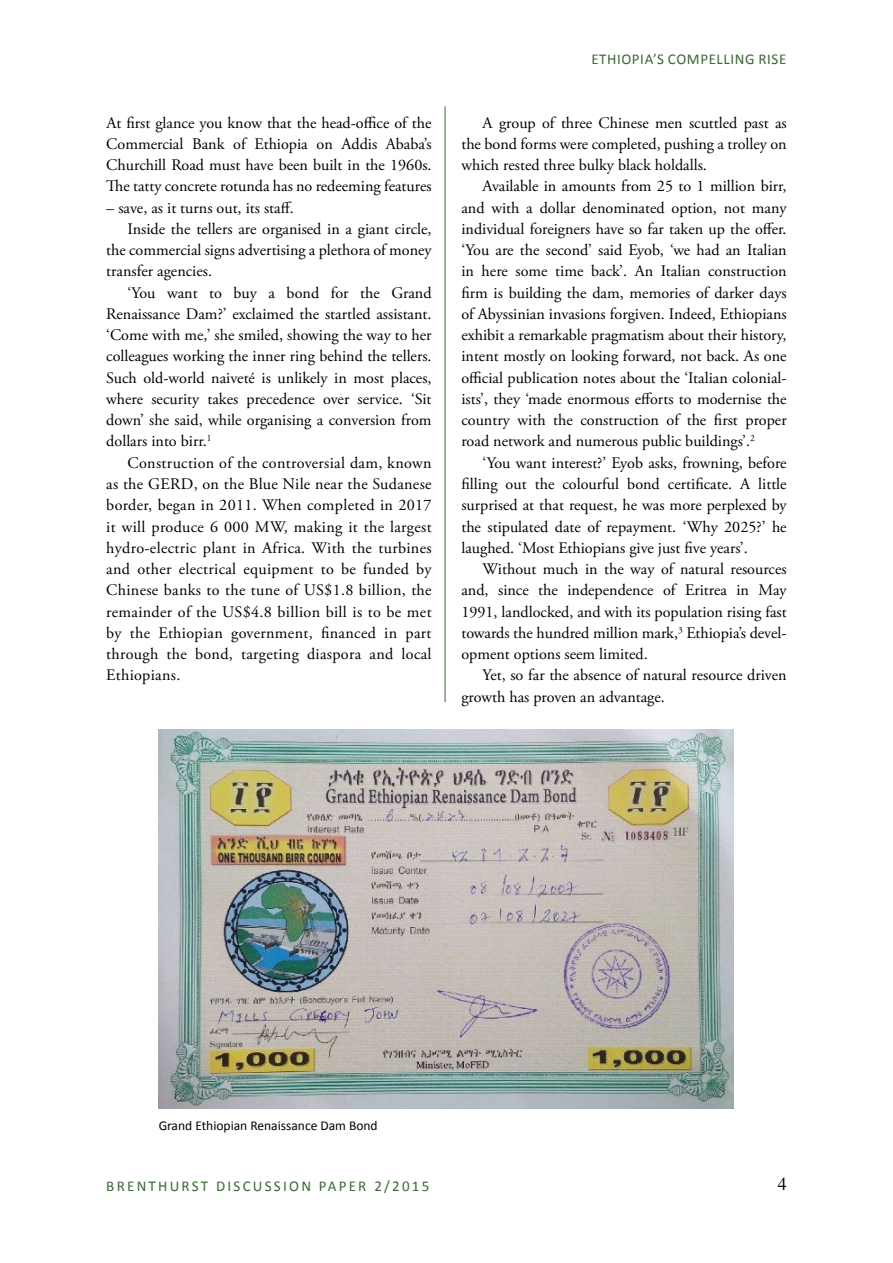
<style>
.page{position:relative;width:893px;height:1263px;background:#fff}
.page>*{position:absolute;margin:0;border:0;box-sizing:border-box;transform-origin:0 0}
.t1{font:18px "Times";color:#000}
.t2{font:16.2px/21.3px "Adobe Garamond Pro";color:#000;text-align:justify}
.t3{font:16.2px "Adobe Garamond Pro";letter-spacing:.02em;color:#000}
.t4{font:15px "Calibri";letter-spacing:.145em;color:#396834}
.t5{font:15px "Calibri";letter-spacing:.04em;color:#396834}
.t6{font:13.5px "Calibri";color:#000}
</style>
<div class="page">
<hr style="left:445px;top:106px;width:1px;height:596px;background:#396834">
<img style="left:159px;top:729px;width:575px;height:379px">
<p class="t2" style="left:106px;top:112px;width:327px">At first glance you know that the head-office of the Commercial Bank of Ethiopia on Addis Ababa’s Churchill Road must have been built in the 1960s.<br>The tatty concrete rotunda has no redeeming features</p>
<p class="t2" style="left:106px;top:197px;width:189px">– save, as it turns out, its staff.</p>
<p class="t2" style="left:128px;top:219px;width:305px">Inside the tellers are organised in a giant circle,</p>
<p class="t2" style="left:106px;top:240px;width:327px">the commercial signs advertising a plethora of money</p>
<p class="t2" style="left:106px;top:261px;width:107px">transfer agencies.</p>
<p class="t2" style="left:128px;top:282px;width:306px">‘You want to buy a bond for the Grand</p>
<p class="t2" style="left:106px;top:304px;width:327px">Renaissance Dam?’ exclaimed the startled assistant.</p>
<p class="t2" style="left:106px;top:325px;width:327px">‘Come with me,’ she smiled, showing the way to her</p>
<p class="t2" style="left:106px;top:346px;width:327px">colleagues working the inner ring behind the tellers.</p>
<p class="t2" style="left:106px;top:367px;width:327px">Such old-world naiveté is unlikely in most places,</p>
<p class="t2" style="left:106px;top:389px;width:327px">where security takes precedence over service. ‘Sit</p>
<p class="t2" style="left:106px;top:410px;width:327px">down’ she said, while organising a conversion from</p>
<p class="t2" style="left:106px;top:431px;width:107px">dollars into birr.<sup>1</sup></p>
<p class="t3" style="left:128px;top:453px;width:306px">Construction of the controversial dam, known</p>
<p class="t3" style="left:106px;top:474px;width:327px">as the GERD, on the Blue Nile near the Sudanese</p>
<p class="t3" style="left:106px;top:495px;width:327px">border, began in 2011. When completed in 2017</p>
<p class="t3" style="left:106px;top:517px;width:327px">it will produce 6 000 MW, making it the largest</p>
<p class="t3" style="left:106px;top:538px;width:327px">hydro-electric plant in Africa. With the turbines</p>
<p class="t3" style="left:106px;top:559px;width:327px">and other electrical equipment to be funded by</p>
<p class="t3" style="left:106px;top:580px;width:327px">Chinese banks to the tune of US$1.8 billion, the</p>
<p class="t3" style="left:106px;top:602px;width:327px">remainder of the US$4.8 billion bill is to be met</p>
<p class="t3" style="left:106px;top:623px;width:327px">by the Ethiopian government, financed in part</p>
<p class="t3" style="left:106px;top:644px;width:327px">through the bond, targeting diaspora and local</p>
<p class="t3" style="left:106px;top:665px;width:76px">Ethiopians.</p>
<p class="t5" style="left:591px;top:49px;width:196px">ETHIOPIA’S COMPELLING RISE</p>
<p class="t2" style="left:461px;top:112px;width:327px;text-indent:21px">A group of three Chinese men scuttled past as the bond forms were completed, pushing a trolley on which rested three bulky black holdalls.</p>
<p class="t2" style="left:461px;top:176px;width:327px;text-indent:21px">Available in amounts from 25 to 1 million birr, and with a dollar denominated option, not many individual foreigners have so far taken up the offer. ‘You are the second’ said Eyob, ‘we had an Italian in here some time back’. An Italian construction firm is building the dam, memories of darker days of Abyssinian invasions forgiven. Indeed, Ethiopians exhibit a remarkable pragmatism about their history, intent mostly on looking forward, not back. As one official publication notes about the ‘Italian colonial&shy;ists’, they ‘made enormous efforts to modernise the country with the construction of the first proper road network and numerous public buildings’.<sup>2</sup></p>
<p class="t2" style="left:461px;top:453px;width:327px;text-indent:21px">‘You want interest?’ Eyob asks, frowning, before filling out the colourful bond certificate. A little surprised at that request, he was more perplexed by the stipulated date of repayment. ‘Why 2025?’ he laughed. ‘Most Ethiopians give just five years’.</p>
<p class="t2" style="left:461px;top:559px;width:327px;text-indent:21px">Without much in the way of natural resources and, since the independence of Eritrea in May 1991, landlocked, and with its population rising fast towards the hundred million mark,<sup>3</sup> Ethiopia’s devel&shy;opment options seem limited.</p>
<p class="t2" style="left:461px;top:665px;width:327px;text-indent:21px">Yet, so far the absence of natural resource driven growth has proven an advantage.</p>
<p class="t6" style="left:159px;top:1117px;width:221px">Grand Ethiopian Renaissance Dam Bond</p>
<p class="t4" style="left:106px;top:1176px;width:325px">BRENTHURST DISCUSSION PAPER 2/2015</p>
<p class="t1" style="left:778px;top:1167px;width:10px">4</p>
</div>
